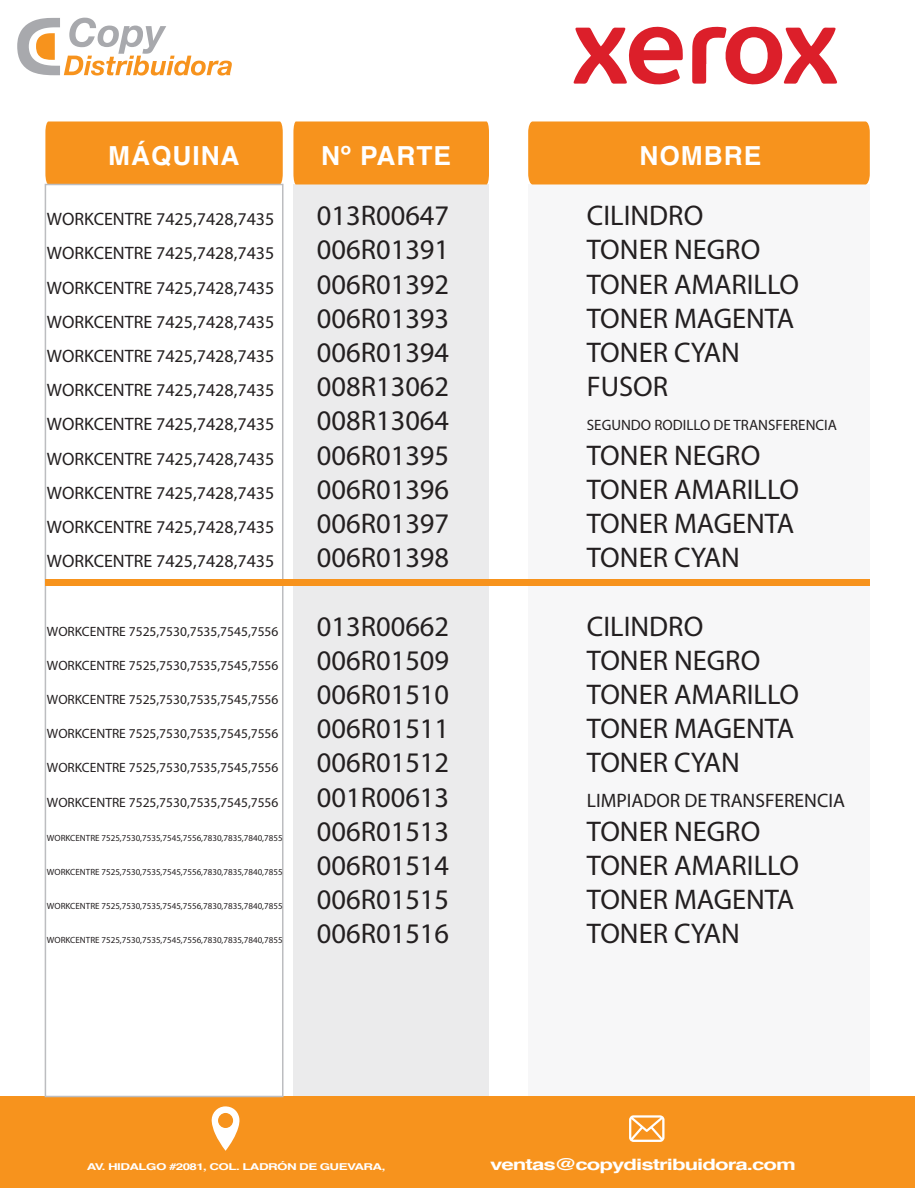
<style>
.page{position:relative;width:918px;height:1188px;background:#fff}
.page>*{position:absolute;margin:0;border:0;box-sizing:border-box;transform-origin:0 0}
.t1{font:28.5px "Myriad Pro";color:#231f20}
.t2{font:700 26.25px "Helvetica";letter-spacing:.04em;color:#fff}
.t3{font:19.5px "Myriad Pro";color:#231f20}
.t4{font:18px "Myriad Pro";color:#231f20}
.t5{font:700 15.75px "Helvetica";letter-spacing:-.045em;color:#fff;scale:1.42 1}
.t6{font:15px "Myriad Pro";color:#231f20}
.t7{font:13.5px "Myriad Pro";color:#231f20}
.t8{font:700 9.45px "Helvetica";letter-spacing:-.045em;color:#fff;scale:1.42 1}
.t9{font:9px "Myriad Pro";color:#231f20}
</style>
<div class="page">
<div style="left:0;top:1096px;width:915px;height:92px;background:#f7931d"></div>
<svg style="left:629px;top:1115px;width:36px;height:27px"></svg>
<svg style="left:211px;top:1106px;width:29px;height:45px"></svg>
<div style="left:293px;top:184px;width:196px;height:912px;background:#ebebec"></div>
<div style="left:528px;top:184px;width:342px;height:912px;background:#f7f7f8"></div>
<svg style="left:17px;top:18px;width:215px;height:58px"></svg>
<div style="left:528px;top:121px;width:342px;height:63px;background:#f7931d"></div>
<div style="left:293px;top:121px;width:196px;height:63px;background:#f7931d"></div>
<div style="left:45px;top:121px;width:238px;height:63px;background:#f7931d"></div>
<div style="left:45px;top:184px;width:239px;height:913px;border:2px solid #bcbdc0"></div>
<svg style="left:573px;top:26px;width:110px;height:59px"></svg>
<svg style="left:692px;top:26px;width:145px;height:59px"></svg>
<div style="left:45px;top:579px;width:825px;height:7px;background:#f7931d"></div>
<p class="t2" style="left:108px;top:135px;width:133px">MÁQUINA</p>
<p class="t2" style="left:321px;top:135px;width:131px">Nº PARTE</p>
<p class="t2" style="left:640px;top:135px;width:123px">NOMBRE</p>
<p class="t4" style="left:47px;top:208px;width:229px">WORKCENTRE 7425,7428,7435</p>
<p class="t1" style="left:317px;top:198px;width:134px">013R00647</p>
<p class="t1" style="left:587px;top:198px;width:118px">CILINDRO</p>
<p class="t4" style="left:47px;top:242px;width:229px">WORKCENTRE 7425,7428,7435</p>
<p class="t1" style="left:317px;top:232px;width:134px">006R01391</p>
<p class="t1" style="left:587px;top:232px;width:175px">TONER NEGRO</p>
<p class="t4" style="left:47px;top:277px;width:229px">WORKCENTRE 7425,7428,7435</p>
<p class="t1" style="left:317px;top:267px;width:134px">006R01392</p>
<p class="t1" style="left:587px;top:267px;width:214px">TONER AMARILLO</p>
<p class="t4" style="left:47px;top:311px;width:229px">WORKCENTRE 7425,7428,7435</p>
<p class="t1" style="left:317px;top:301px;width:134px">006R01393</p>
<p class="t1" style="left:587px;top:301px;width:209px">TONER MAGENTA</p>
<p class="t4" style="left:47px;top:345px;width:229px">WORKCENTRE 7425,7428,7435</p>
<p class="t1" style="left:317px;top:335px;width:134px">006R01394</p>
<p class="t1" style="left:587px;top:335px;width:155px">TONER CYAN</p>
<p class="t4" style="left:47px;top:379px;width:229px">WORKCENTRE 7425,7428,7435</p>
<p class="t1" style="left:317px;top:369px;width:134px">008R13062</p>
<p class="t1" style="left:587px;top:369px;width:83px">FUSOR</p>
<p class="t4" style="left:47px;top:413px;width:229px">WORKCENTRE 7425,7428,7435</p>
<p class="t1" style="left:317px;top:403px;width:134px">008R13064</p>
<p class="t6" style="left:587px;top:416px;width:252px">SEGUNDO RODILLO DE TRANSFERENCIA</p>
<p class="t4" style="left:47px;top:448px;width:229px">WORKCENTRE 7425,7428,7435</p>
<p class="t1" style="left:317px;top:438px;width:134px">006R01395</p>
<p class="t1" style="left:587px;top:438px;width:175px">TONER NEGRO</p>
<p class="t4" style="left:47px;top:482px;width:229px">WORKCENTRE 7425,7428,7435</p>
<p class="t1" style="left:317px;top:472px;width:134px">006R01396</p>
<p class="t1" style="left:587px;top:472px;width:214px">TONER AMARILLO</p>
<p class="t4" style="left:47px;top:516px;width:229px">WORKCENTRE 7425,7428,7435</p>
<p class="t1" style="left:317px;top:506px;width:134px">006R01397</p>
<p class="t1" style="left:587px;top:506px;width:209px">TONER MAGENTA</p>
<p class="t4" style="left:47px;top:550px;width:229px">WORKCENTRE 7425,7428,7435</p>
<p class="t1" style="left:317px;top:540px;width:134px">006R01398</p>
<p class="t1" style="left:587px;top:540px;width:155px">TONER CYAN</p>
<p class="t7" style="left:47px;top:623px;width:233px">WORKCENTRE 7525,7530,7535,7545,7556</p>
<p class="t1" style="left:317px;top:609px;width:134px">013R00662</p>
<p class="t1" style="left:587px;top:609px;width:118px">CILINDRO</p>
<p class="t7" style="left:47px;top:657px;width:233px">WORKCENTRE 7525,7530,7535,7545,7556</p>
<p class="t1" style="left:317px;top:643px;width:134px">006R01509</p>
<p class="t1" style="left:587px;top:643px;width:175px">TONER NEGRO</p>
<p class="t7" style="left:47px;top:691px;width:233px">WORKCENTRE 7525,7530,7535,7545,7556</p>
<p class="t1" style="left:317px;top:677px;width:134px">006R01510</p>
<p class="t1" style="left:587px;top:677px;width:214px">TONER AMARILLO</p>
<p class="t7" style="left:47px;top:725px;width:233px">WORKCENTRE 7525,7530,7535,7545,7556</p>
<p class="t1" style="left:317px;top:711px;width:134px">006R01511</p>
<p class="t1" style="left:587px;top:711px;width:209px">TONER MAGENTA</p>
<p class="t7" style="left:47px;top:760px;width:233px">WORKCENTRE 7525,7530,7535,7545,7556</p>
<p class="t1" style="left:317px;top:745px;width:134px">006R01512</p>
<p class="t1" style="left:587px;top:745px;width:155px">TONER CYAN</p>
<p class="t7" style="left:47px;top:794px;width:233px">WORKCENTRE 7525,7530,7535,7545,7556</p>
<p class="t1" style="left:317px;top:780px;width:134px">001R00613</p>
<p class="t3" style="left:587px;top:788px;width:260px">LIMPIADOR DE TRANSFERENCIA</p>
<p class="t9" style="left:47px;top:832px;width:237px">WORKCENTRE 7525,7530,7535,7545,7556,7830,7835,7840,7855</p>
<p class="t1" style="left:317px;top:814px;width:134px">006R01513</p>
<p class="t1" style="left:587px;top:814px;width:175px">TONER NEGRO</p>
<p class="t9" style="left:47px;top:866px;width:237px">WORKCENTRE 7525,7530,7535,7545,7556,7830,7835,7840,7855</p>
<p class="t9" style="left:47px;top:901px;width:237px">WORKCENTRE 7525,7530,7535,7545,7556,7830,7835,7840,7855</p>
<p class="t9" style="left:47px;top:935px;width:237px">WORKCENTRE 7525,7530,7535,7545,7556,7830,7835,7840,7855</p>
<p class="t1" style="left:317px;top:848px;width:134px">006R01514</p>
<p class="t1" style="left:587px;top:848px;width:214px">TONER AMARILLO</p>
<p class="t1" style="left:317px;top:882px;width:134px">006R01515</p>
<p class="t1" style="left:587px;top:882px;width:209px">TONER MAGENTA</p>
<p class="t1" style="left:317px;top:916px;width:134px">006R01516</p>
<p class="t1" style="left:587px;top:916px;width:155px">TONER CYAN</p>
<p class="t8" style="left:87px;top:1159px;width:212px">AV. HIDALGO #2081, COL. LADRÓN DE GUEVARA,</p>
<p class="t5" style="left:490px;top:1152px;width:217px">ventas@copydistribuidora.com</p>
</div>
